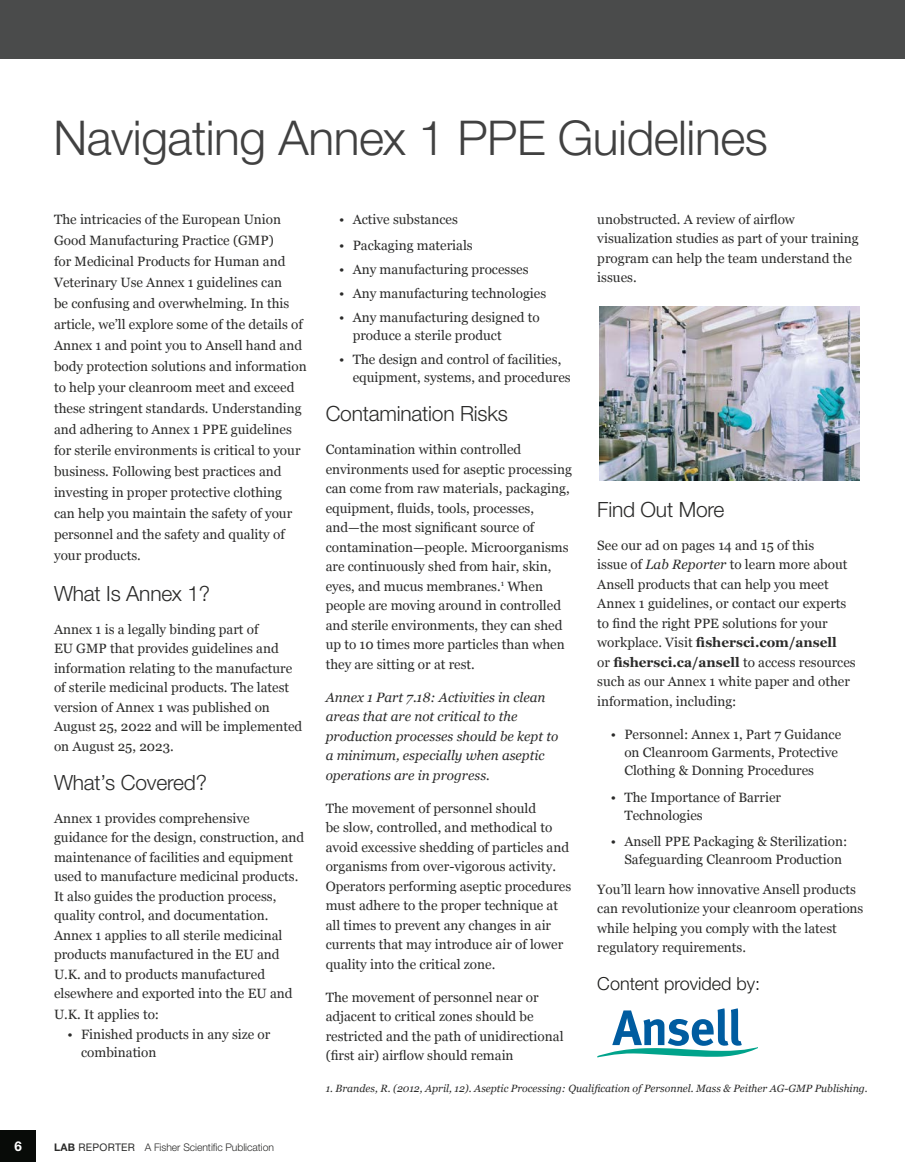
<style>
.page{position:relative;width:905px;height:1175px;background:#fff}
.page>*{position:absolute;margin:0;border:0;box-sizing:border-box;transform-origin:0 0}
.Article_Head_Light{font:300 48px "Helvetica Neue LTW1 G";letter-spacing:-.01em;color:#414141}
.Article_Sub_Head{font:300 21px "Helvetica Neue LTW1 G";letter-spacing:-.01em;color:#2b2b2a}
.t1{font:300 18px "Helvetica Neue LTW1 G";color:#1c1c1a}
.Article_Body{font:13.5px/21px "Georgia";color:#2b2b2a}
.Article_Sub_Head-2{font:13.5px/19.5px "Georgia";color:#2b2b2a}
.Article_Sub_Head-3{font:italic 13.5px/19.5px "Georgia";color:#2b2b2a}
.t2{font:700 13.5px "Helvetica Neue LTW1 G";color:#fff}
.Article_Sub_Head-4{font:italic 10.5px "Georgia";color:#2b2b2a}
.t3{font:300 10.5px "Helvetica Neue LTW1 G";letter-spacing:-.005em;color:#2b2b2a}
.s1{font-style:italic}
.s2{font-weight:700}
.s3{font-weight:400}
</style>
<div class="page">
<svg style="left:904px;top:0;width:1px;height:59px"></svg>
<div style="left:0;top:1130px;width:36px;height:32px;background:#080b08"></div>
<div style="left:0;top:0;width:904px;height:59px;background:#4a4b4b"></div>
<svg style="left:597px;top:1008px;width:161px;height:49px"></svg>
<img style="left:599px;top:306px;width:260px;height:174px">
<p class="Article_Head_Light" style="left:53px;top:108px;width:716px">Navigating Annex 1 PPE Guidelines</p>
<p class="Article_Body" style="left:54px;top:208px;width:254px">The intricacies of the European Union Good Manufacturing Practice (GMP)<br>for Medicinal Products for Human and Veterinary Use Annex 1 guidelines can<br>be confusing and overwhelming. In this article, we’ll explore some of the details of Annex 1 and point you to Ansell hand and body protection solutions and information to help your cleanroom meet and exceed these stringent standards. Understanding and adhering to Annex 1 PPE guidelines for sterile environments is critical to your business. Following best practices and investing in proper protective clothing<br>can help you maintain the safety of your personnel and the safety and quality of your products.</p>
<p class="Article_Sub_Head" style="left:54px;top:580px;width:158px">What Is Annex 1?</p>
<p class="Article_Body" style="left:54px;top:618px;width:250px;line-height:19.5px">Annex 1 is a legally binding part of<br>EU GMP that provides guidelines and information relating to the manufacture of sterile medicinal products. The latest version of Annex 1 was published on August 25, 2022 and will be implemented on August 25, 2023.</p>
<p class="Article_Sub_Head" style="left:54px;top:769px;width:154px">What’s Covered?</p>
<p class="Article_Body" style="left:54px;top:807px;width:252px;line-height:19.5px">Annex 1 provides comprehensive guidance for the design, construction, and maintenance of facilities and equipment used to manufacture medicinal products.<br>It also guides the production process, quality control, and documentation.<br>Annex 1 applies to all sterile medicinal products manufactured in the EU and U.K. and to products manufactured elsewhere and exported into the EU and</p>
<p class="Article_Body" style="left:54px;top:1003px;width:107px">U.K. It applies to:</p>
<p class="Article_Body" style="left:81px;top:1025px;width:191px;line-height:18px;text-indent:-14px">• Finished products in any size or combination</p>
<p class="Article_Body" style="left:339px;top:208px;width:120px">• Active substances</p>
<p class="Article_Body" style="left:339px;top:234px;width:135px">• Packaging materials</p>
<p class="Article_Body" style="left:339px;top:258px;width:191px">• Any manufacturing processes</p>
<p class="Article_Body" style="left:339px;top:282px;width:208px">• Any manufacturing technologies</p>
<p class="Article_Body" style="left:352px;top:308px;width:189px;line-height:18px;text-indent:-14px">• Any manufacturing designed to produce a sterile product</p>
<p class="Article_Body" style="left:352px;top:350px;width:219px;line-height:18px;text-indent:-14px">• The design and control of facilities, equipment, systems, and procedures</p>
<p class="Article_Sub_Head" style="left:326px;top:401px;width:184px">Contamination Risks</p>
<p class="Article_Sub_Head-2" style="left:326px;top:439px;width:248px">Contamination within controlled environments used for aseptic processing can come from raw materials, packaging, equipment, fluids, tools, processes, and—the most significant source of contamination—people. Microorganisms are continuously shed from hair, skin, eyes, and mucus membranes.<sup>1</sup> When people are moving around in controlled and sterile environments, they can shed up to 10 times more particles than when they are sitting or at rest.</p>
<p class="Article_Sub_Head-3" style="left:326px;top:687px;width:234px">Annex 1 Part 7.18: Activities in clean areas that are not critical to the production processes should be kept to a minimum, especially when aseptic operations are in progress.</p>
<p class="Article_Sub_Head-2" style="left:326px;top:798px;width:247px">The movement of personnel should<br>be slow, controlled, and methodical to avoid excessive shedding of particles and organisms from over-vigorous activity.<br>Operators performing aseptic procedures must adhere to the proper technique at all times to prevent any changes in air currents that may introduce air of lower quality into the critical zone.</p>
<p class="Article_Sub_Head-2" style="left:326px;top:987px;width:239px">The movement of personnel near or adjacent to critical zones should be restricted and the path of unidirectional (first air) airflow should remain</p>
<p class="Article_Sub_Head-2" style="left:597px;top:209px;width:263px">unobstructed. A review of airflow visualization studies as part of your training program can help the team understand the issues.</p>
<p class="Article_Sub_Head" style="left:597px;top:496px;width:129px">Find Out More</p>
<p class="Article_Sub_Head-2" style="left:597px;top:534px;width:260px">See our ad on pages 14 and 15 of this<br>issue of <span class="s1">Lab Reporter</span> to learn more about Ansell products that can help you meet Annex 1 guidelines, or contact our experts to find the right PPE solutions for your workplace. Visit <span class="s2">fishersci.com/ansell<br></span>or <span class="s2">fishersci.ca/ansell</span> to access resources such as our Annex 1 white paper and other information, including:</p>
<p class="Article_Body" style="left:624px;top:725px;width:218px;line-height:18px;text-indent:-14px">• Personnel: Annex 1, Part 7 Guidance on Cleanroom Garments, Protective<br>Clothing &amp; Donning Procedures</p>
<p class="Article_Body" style="left:624px;top:787px;width:158px;line-height:18px;text-indent:-14px">• The Importance of Barrier<br>Technologies</p>
<p class="Article_Body" style="left:624px;top:831px;width:224px;line-height:18px;text-indent:-14px">• Ansell PPE Packaging &amp; Sterilization:<br>Safeguarding Cleanroom Production</p>
<p class="Article_Sub_Head-2" style="left:597px;top:879px;width:267px">You’ll learn how innovative Ansell products can revolutionize your cleanroom operations while helping you comply with the latest regulatory requirements.</p>
<p class="t1" style="left:597px;top:973px;width:164px">Content provided by:</p>
<p class="Article_Sub_Head-4" style="left:326px;top:1081px;width:543px">1. Brandes, R. (2012, April, 12). Aseptic Processing: Qualification of Personnel. Mass &amp; Peither AG-GMP Publishing.</p>
<p class="t2" style="left:15px;top:1137px;width:9px">6</p>
<p class="t3" style="left:54px;top:1140px;width:221px"><span class="s2">LAB</span> <span class="s3">REPORTER</span> A Fisher Scientific Publication</p>
</div>
